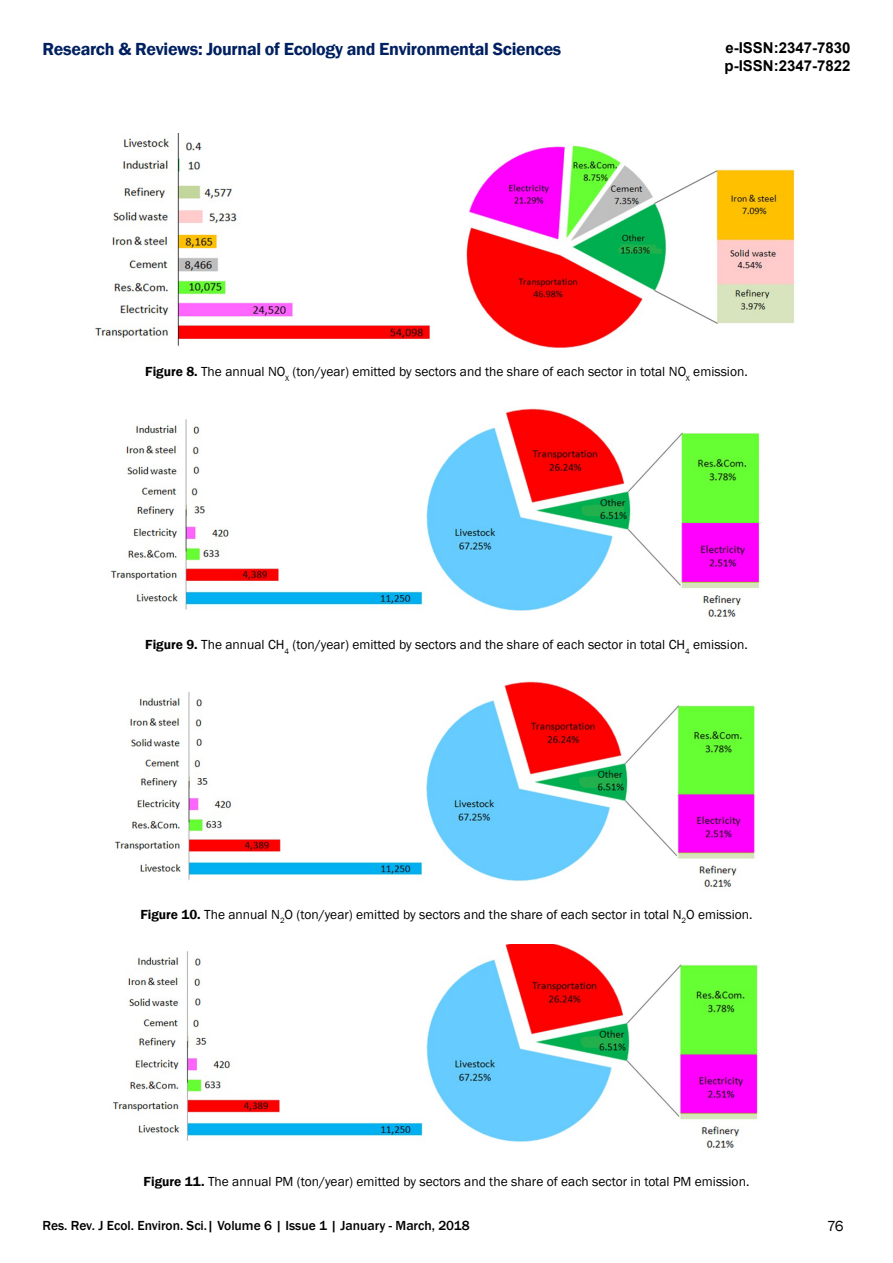
<style>
.page{position:relative;width:893px;height:1263px;background:#fff}
.page>*{position:absolute;margin:0;border:0;box-sizing:border-box;transform-origin:0 0}
.t1{font:600 18px "Franklin Gothic";letter-spacing:-.02em;color:#002060}
.t2{font:700 15px/18px "Arial";color:#000}
.t3{font:15px "Franklin Gothic";color:#000}
.t4{font:13.5px "Franklin Gothic";color:#000}
.t5{font:500 13.5px "Franklin Gothic";color:#000}
.s1{font-size:17.7px}
.s2{font-weight:600}
</style>
<div class="page">
<img style="left:94px;top:134px;width:701px;height:214px">
<img style="left:110px;top:408px;width:651px;height:209px">
<img style="left:114px;top:679px;width:641px;height:208px">
<img style="left:112px;top:945px;width:646px;height:204px">
<h1 class="t1" style="left:43px;top:38px;width:520px">Research &amp; Reviews: Journal of Ecology and Environmental Science<span class="s1">s</span></h1>
<p class="t2" style="left:724px;top:40px;width:127px">e-ISSN:2347-7830 p-ISSN:2347-7822</p>
<p class="t4" style="left:145px;top:363px;width:604px"><span class="s2">Figure 8.</span> The annual NO<sub>X</sub> (ton/year) emitted by sectors and the share of each sector in total NO<sub>X</sub> emission.</p>
<p class="t4" style="left:145px;top:636px;width:604px"><span class="s2">Figure 9.</span> The annual CH<sub>4</sub> (ton/year) emitted by sectors and the share of each sector in total CH<sub>4</sub> emission.</p>
<p class="t4" style="left:140px;top:906px;width:614px"><span class="s2">Figure 10.</span> The annual N<sub>2</sub>O (ton/year) emitted by sectors and the share of each sector in total N<sub>2</sub>O emission.</p>
<p class="t4" style="left:144px;top:1173px;width:607px"><span class="s2">Figure 11.</span> The annual PM (ton/year) emitted by sectors and the share of each sector in total PM emission.</p>
<p class="t5" style="left:43px;top:1217px;width:429px">Res. Rev. J Ecol. Environ. Sci.| Volume 6 | Issue 1 | January - March, 2018</p>
<p class="t3" style="left:827px;top:1217px;width:18px">76</p>
</div>
